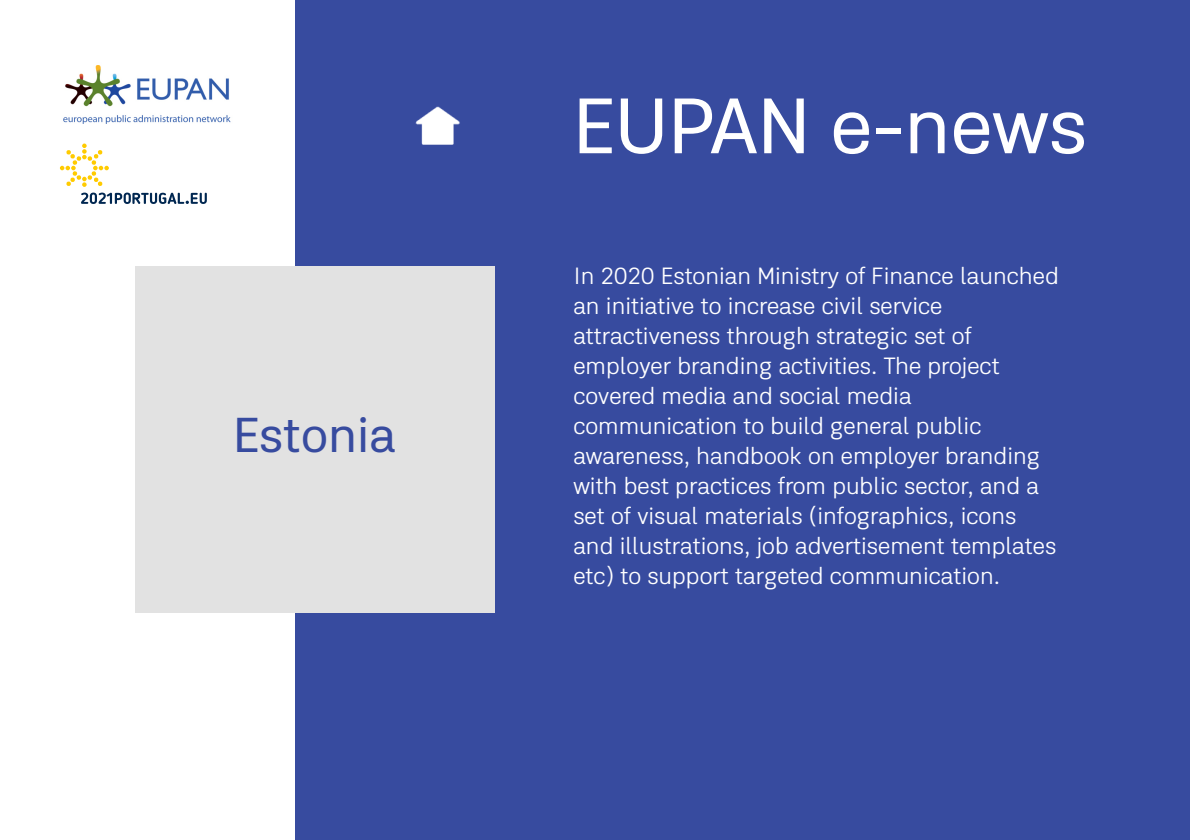
<style>
.page{position:relative;width:1190px;height:840px;background:#fff}
.page>*{position:absolute;margin:0;border:0;box-sizing:border-box;transform-origin:0 0}
.t1{font:80px "Kommon Grotesk";color:#fff}
.t2{font:50px "Kommon Grotesk";color:#374b9f}
.t3{font:24px/30px "Kommon Grotesk";color:#fff}
</style>
<div class="page">
<div style="left:295px;top:0;width:895px;height:840px;background:#374b9f"></div>
<svg style="left:60px;top:144px;width:46px;height:43px"></svg>
<svg style="left:81px;top:193px;width:25px;height:11px"></svg>
<img style="left:63px;top:65px;width:43px;height:59px">
<img style="left:106px;top:73px;width:389px;height:540px">
<h2 class="t2" style="left:233px;top:399px;width:165px">Estonia</h2>
<h1 class="t1" style="left:573px;top:69px;width:515px">EUPAN e-news</h1>
<p class="t3" style="left:573px;top:261px;width:487px">In 2020 Estonian Ministry of Finance launched an initiative to increase civil service attractiveness through strategic set of employer branding activities. The project covered media and social media communication to build general public awareness, handbook on employer branding with best practices from public sector, and a set of visual materials (infographics, icons and illustrations, job advertisement templates etc) to support targeted communication.</p>
</div>
